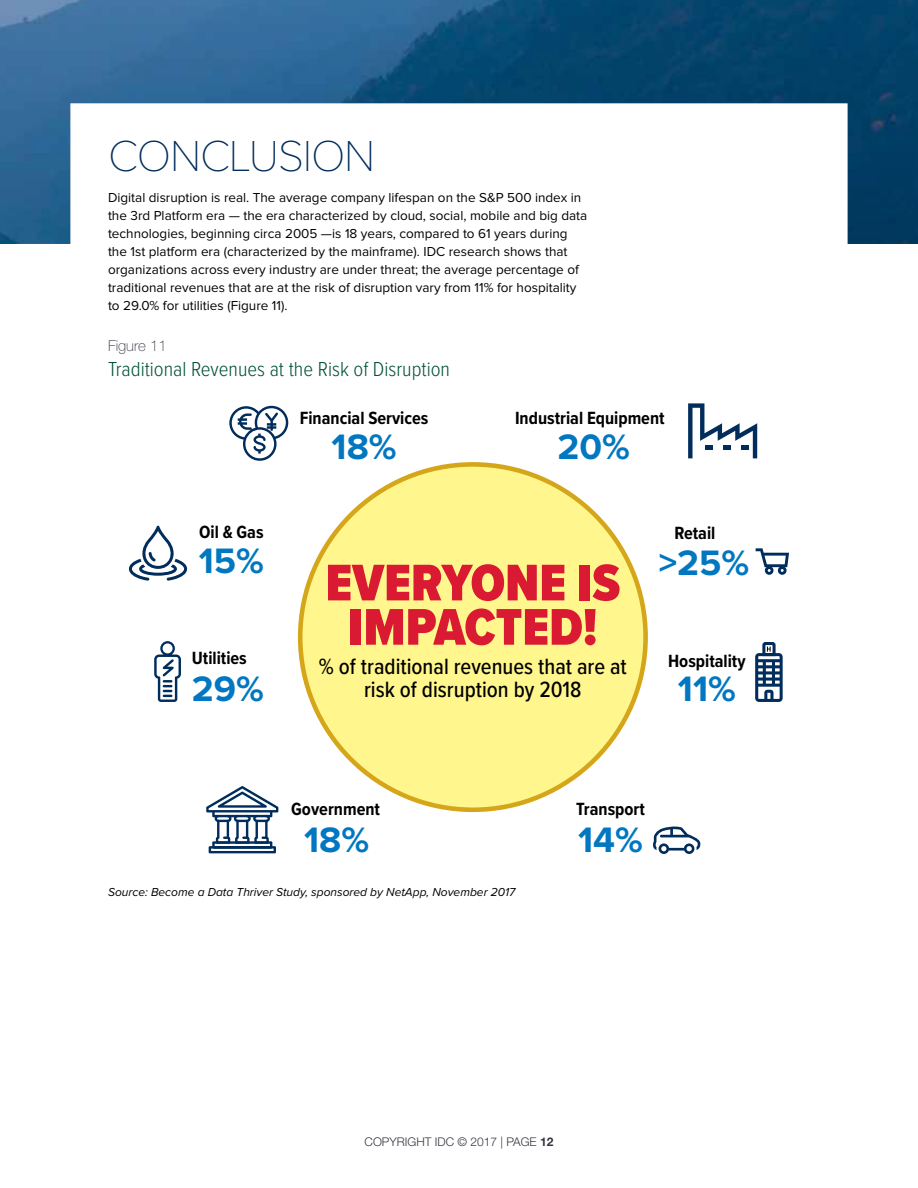
<style>
.page{position:relative;width:918px;height:1188px;background:#fff}
.page>*{position:absolute;margin:0;border:0;box-sizing:border-box;transform-origin:0 0}
.t1{font:900 53.4px/44.2px "Proxima Nova Cond";color:#da1a32;text-align:center}
.t2{font:100 45px "Proxima Nova T";letter-spacing:-.025em;color:#002d5b}
.t3{font:700 36.6px "Proxima Nova";color:#0077c0}
.t4{font:500 22.95px/23px "Proxima Nova Cond";color:#000;text-align:center}
.t5{font:300 21px "Proxima Nova Cond";color:#005133}
.t6{font:700 18.3px "Proxima Nova Cond";color:#000}
.t7{font:100 15px "Helvetica Neue LT Std";color:#343741}
.t8{font:13.5px/18px "Proxima Nova";color:#000}
.t9{font:italic 12px "Proxima Nova";color:#000}
.t10{font:300 12px "Helvetica Neue LT Std";color:#343741}
.s1{font-weight:700}
</style>
<div class="page">
<svg style="left:0;top:0;width:918px;height:242px;background:#1b5681"></svg>
<div style="left:71px;top:104px;width:776px;height:291px;background:#fff"></div>
<svg style="left:756px;top:548px;width:33px;height:27px"></svg>
<svg style="left:755px;top:642px;width:28px;height:60px"></svg>
<svg style="left:154px;top:641px;width:27px;height:61px"></svg>
<svg style="left:206px;top:786px;width:72px;height:67px"></svg>
<svg style="left:129px;top:526px;width:58px;height:55px"></svg>
<div style="left:300px;top:464px;width:346px;height:346px;background:#fff68d;border-radius:50%"></div>
<svg style="left:688px;top:403px;width:69px;height:55px"></svg>
<svg style="left:653px;top:826px;width:48px;height:28px"></svg>
<svg style="left:229px;top:406px;width:59px;height:55px"></svg>
<h2 class="t2" style="left:108px;top:130px;width:269px">CONCLUSION</h2>
<p class="t8" style="left:108px;top:189px;width:481px">Digital disruption is real. The average company lifespan on the S&amp;P 500 index in the 3rd Platform era — the era characterized by cloud, social, mobile and big data technologies, beginning circa 2005 —is 18 years, compared to 61 years during the 1st platform era (characterized by the mainframe). IDC research shows that organizations across every industry are under threat; the average percentage of traditional revenues that are at the risk of disruption vary from 11% for hospitality to 29.0% for utilities (Figure 11).</p>
<p class="t7" style="left:108px;top:337px;width:60px">Figure 11</p>
<h3 class="t5" style="left:108px;top:354px;width:344px">Traditional Revenues at the Risk of Disruption</h3>
<h3 class="t6" style="left:300px;top:404px;width:130px">Financial Services</h3>
<h3 class="t3" style="left:332px;top:419px;width:67px">18%</h3>
<h3 class="t3" style="left:557px;top:419px;width:74px">20%</h3>
<h3 class="t6" style="left:515px;top:404px;width:151px">Industrial Equipment</h3>
<h3 class="t6" style="left:199px;top:518px;width:66px">Oil &amp; Gas</h3>
<h3 class="t6" style="left:674px;top:520px;width:43px">Retail</h3>
<h3 class="t3" style="left:199px;top:534px;width:67px">15%</h3>
<h1 class="t1" style="left:325px;top:560px;width:296px">EVERYONE IS<br>IMPACTED!</h1>
<h3 class="t3" style="left:659px;top:535px;width:92px">&gt;25%</h3>
<h3 class="t6" style="left:192px;top:645px;width:57px">Utilities</h3>
<h3 class="t3" style="left:192px;top:662px;width:74px">29%</h3>
<h3 class="t4" style="left:319px;top:654px;width:309px">% of traditional revenues that are at risk of disruption by 2018</h3>
<h3 class="t6" style="left:668px;top:647px;width:79px">Hospitality</h3>
<h3 class="t3" style="left:678px;top:662px;width:59px">11%</h3>
<h3 class="t6" style="left:291px;top:795px;width:90px">Government</h3>
<h3 class="t3" style="left:304px;top:812px;width:67px">18%</h3>
<h3 class="t6" style="left:576px;top:795px;width:70px">Transport</h3>
<h3 class="t3" style="left:578px;top:812px;width:66px">14%</h3>
<p class="t9" style="left:108px;top:883px;width:409px">Source: Become a Data Thriver Study, sponsored by NetApp, November 2017</p>
<p class="t10" style="left:365px;top:1134px;width:190px">COPYRIGHT IDC © 2017 | PAGE <span class="s1">12</span></p>
</div>
